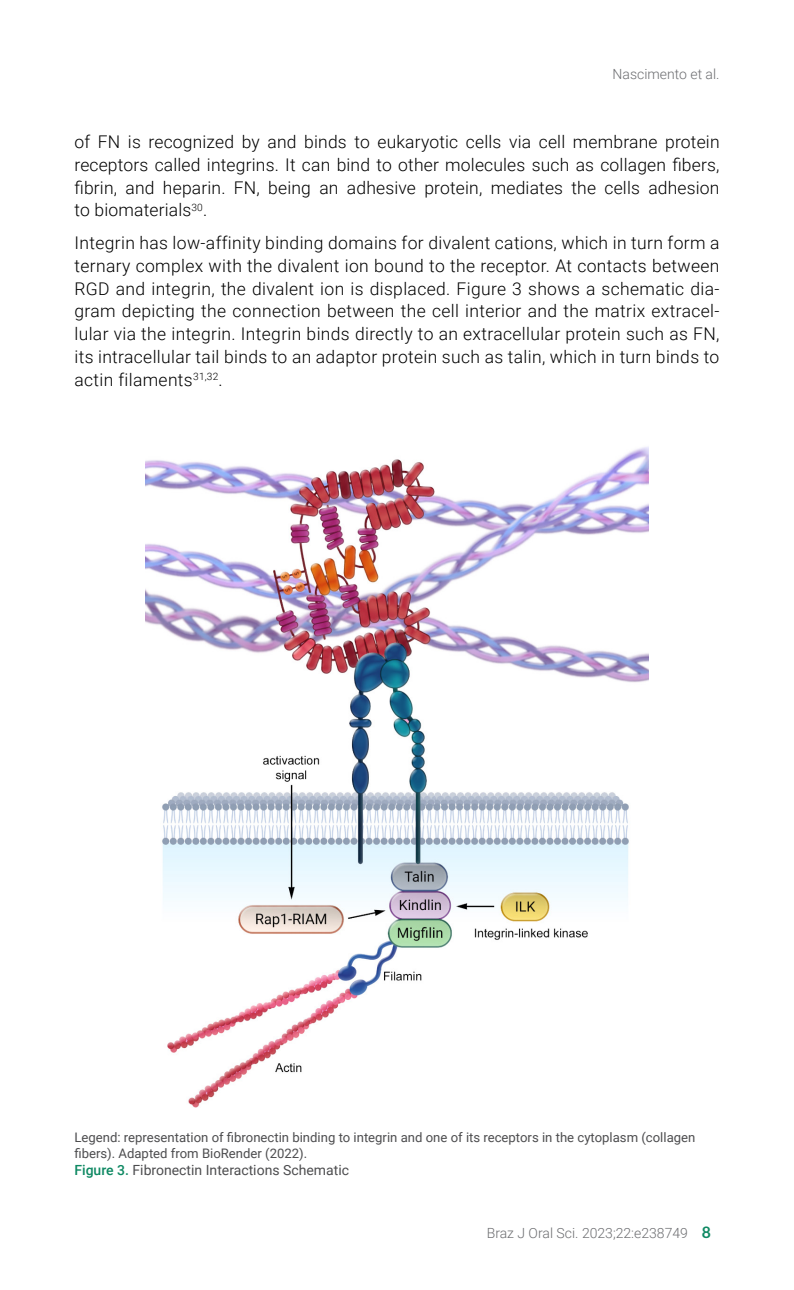
<style>
.page{position:relative;width:794px;height:1290px;background:#fff}
.page>*{position:absolute;margin:0;border:0;box-sizing:border-box;transform-origin:0 0}
.t1{font:300 17.5px/22.8px "Roboto";letter-spacing:.01em;color:#000;text-align:justify}
.t2{font:700 15.75px "Lato";color:#0f8963}
.t3{font:300 14px "Roboto";color:#6d6e71}
.t4{font:14px "Roboto";color:#4d4d4f}
.t5{font:13.12px/15.8px "Roboto";color:#4d4d4f}
.s1{font-weight:500;color:#0f8963}
</style>
<div class="page">
<img style="left:145px;top:447px;width:504px;height:661px">
<p class="t3" style="left:612px;top:64px;width:108px">Nascimento et al.</p>
<p class="t1" style="left:74px;top:130px;width:646px">of FN is recognized by and binds to eukaryotic cells via cell membrane protein receptors called integrins. It can bind to other molecules such as collagen fibers, fibrin, and heparin. FN, being an adhesive protein, mediates the cells adhesion to biomaterials<sup>30</sup>.</p>
<p class="t1" style="left:74px;top:231px;width:646px">Integrin has low-affinity binding domains for divalent cations, which in turn form a ternary complex with the divalent ion bound to the receptor. At contacts between RGD and integrin, the divalent ion is displaced. Figure 3 shows a schematic dia&shy;gram depicting the connection between the cell interior and the matrix extracel&shy;lular via the integrin. Integrin binds directly to an extracellular protein such as FN, its intracellular tail binds to an adaptor protein such as talin, which in turn binds to actin filaments<sup>31,32</sup>.</p>
<p class="t5" style="left:74px;top:1129px;width:622px">Legend: representation of fibronectin binding to integrin and one of its receptors in the cytoplasm (collagen fibers). Adapted from BioRender (2022).</p>
<p class="t4" style="left:74px;top:1160px;width:276px"><span class="s1">Figure 3.</span> Fibronectin Interactions Schematic</p>
<p class="t3" style="left:487px;top:1223px;width:203px">Braz J Oral Sci. 2023;22:e238749</p>
<p class="t2" style="left:701px;top:1221px;width:11px">8</p>
</div>
